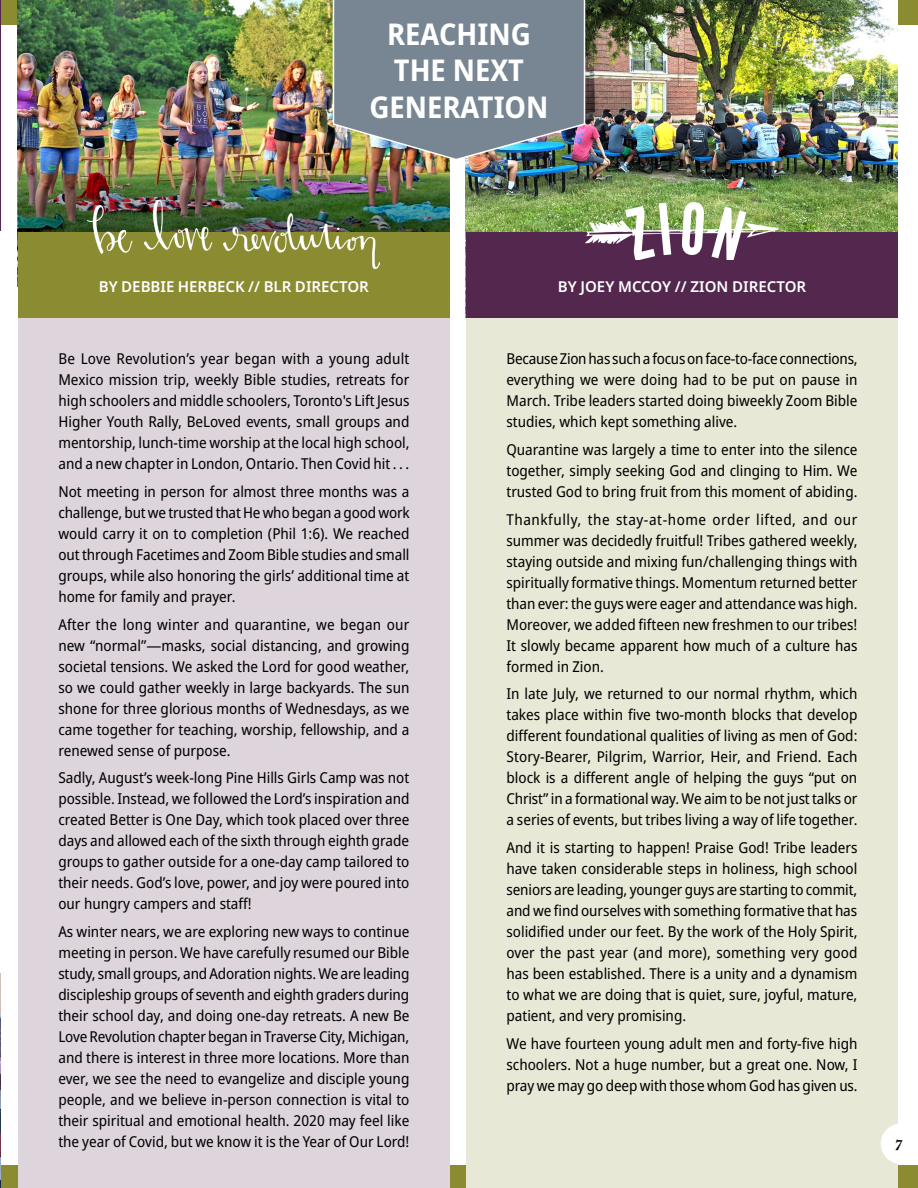
<style>
.page{position:relative;width:918px;height:1188px;background:#fff}
.page>*{position:absolute;margin:0;border:0;box-sizing:border-box;transform-origin:0 0}
.t1{font:700 semi-condensed 30px/36.8px "Noto Sans";color:#fff;text-align:center}
.t2{font:semi-condensed 15px/21px "Noto Sans";color:#000;text-align:justify}
.t3{font:600 15px "Noto Sans";color:#fff}
.t4{font:italic 700 15px "New Baskerville";color:#000}
</style>
<div class="page">
<div style="left:0;top:0;width:918px;height:25px;background:#8b8c31"></div>
<div style="left:0;top:1165px;width:918px;height:23px;background:#8b8c31"></div>
<hr style="left:0;top:0;width:1px;height:231px;background:#54284e">
<img style="left:0;top:974px;width:1px;height:214px">
<div style="left:18px;top:0;width:432px;height:1188px;background:#ddd4dc"></div>
<img style="left:18px;top:0;width:314px;height:158px">
<img style="left:18px;top:158px;width:432px;height:74px">
<div style="left:466px;top:0;width:432px;height:1188px;background:#e8e8d6"></div>
<svg style="left:881px;top:1124px;width:17px;height:40px"></svg>
<img style="left:466px;top:0;width:432px;height:232px">
<div style="left:466px;top:232px;width:432px;height:85px;background:#54284e"></div>
<svg style="left:585px;top:201px;width:194px;height:59px"></svg>
<div style="left:18px;top:232px;width:432px;height:85px;background:#8b8c31"></div>
<img style="left:88px;top:200px;width:292px;height:69px">
<svg style="left:332px;top:0;width:254px;height:161px;background:#7b8891"></svg>
<h1 class="t1" style="left:369px;top:16px;width:181px">REACHING<br>THE NEXT<br>GENERATION</h1>
<p class="t3" style="left:99px;top:276px;width:272px">BY DEBBIE HERBECK // BLR DIRECTOR</p>
<p class="t3" style="left:558px;top:276px;width:250px">BY JOEY MCCOY // ZION DIRECTOR</p>
<p class="t2" style="left:58px;top:349px;width:353px">Be Love Revolution’s year began with a young adult Mexico mission trip, weekly Bible studies, retreats for high schoolers and middle schoolers, Toronto's Lift Jesus Higher Youth Rally, BeLoved events, small groups and mentorship, lunch-time worship at the local high school, and a new chapter in London, Ontario. Then Covid hit . . .</p>
<p class="t2" style="left:58px;top:481px;width:353px">Not meeting in person for almost three months was a challenge, but we trusted that He who began a good work would carry it on to completion (Phil 1:6). We reached out through Facetimes and Zoom Bible studies and small groups, while also honoring the girls’ additional time at home for family and prayer.</p>
<p class="t2" style="left:58px;top:614px;width:353px">After the long winter and quarantine, we began our new “normal”—masks, social distancing, and growing societal tensions. We asked the Lord for good weather, so we could gather weekly in large backyards. The sun shone for three glorious months of Wednesdays, as we came together for teaching, worship, fellowship, and a renewed sense of purpose.</p>
<p class="t2" style="left:58px;top:768px;width:353px">Sadly, August’s week-long Pine Hills Girls Camp was not possible. Instead, we followed the Lord’s inspiration and created Better is One Day, which took placed over three days and allowed each of the sixth through eighth grade groups to gather outside for a one-day camp tailored to their needs. God’s love, power, and joy were poured into our hungry campers and staff!</p>
<p class="t2" style="left:58px;top:922px;width:353px">As winter nears, we are exploring new ways to continue meeting in person. We have carefully resumed our Bible study, small groups, and Adoration nights. We are leading discipleship groups of seventh and eighth graders during their school day, and doing one-day retreats. A new Be Love Revolution chapter began in Traverse City, Michigan, and there is interest in three more locations. More than ever, we see the need to evangelize and disciple young people, and we believe in-person connection is vital to their spiritual and emotional health. 2020 may feel like the year of Covid, but we know it is the Year of Our Lord!</p>
<p class="t2" style="left:506px;top:349px;width:353px">Because Zion has such a focus on face-to-face connections, everything we were doing had to be put on pause in March. Tribe leaders started doing biweekly Zoom Bible studies, which kept something alive.</p>
<p class="t2" style="left:506px;top:439px;width:353px">Quarantine was largely a time to enter into the silence together, simply seeking God and clinging to Him. We trusted God to bring fruit from this moment of abiding.</p>
<p class="t2" style="left:506px;top:509px;width:353px">Thankfully, the stay-at-home order lifted, and our summer was decidedly fruitful! Tribes gathered weekly, staying outside and mixing fun/challenging things with spiritually formative things. Momentum returned better than ever: the guys were eager and attendance was high.<br>Moreover, we added fifteen new freshmen to our tribes!<br>It slowly became apparent how much of a culture has formed in Zion.</p>
<p class="t2" style="left:506px;top:684px;width:353px">In late July, we returned to our normal rhythm, which takes place within five two-month blocks that develop different foundational qualities of living as men of God:<br>Story-Bearer, Pilgrim, Warrior, Heir, and Friend. Each block is a different angle of helping the guys “put on Christ” in a formational way. We aim to be not just talks or a series of events, but tribes living a way of life together.</p>
<p class="t2" style="left:506px;top:838px;width:353px">And it is starting to happen! Praise God! Tribe leaders have taken considerable steps in holiness, high school seniors are leading, younger guys are starting to commit, and we find ourselves with something formative that has solidified under our feet. By the work of the Holy Spirit, over the past year (and more), something very good has been established. There is a unity and a dynamism to what we are doing that is quiet, sure, joyful, mature, patient, and very promising.</p>
<p class="t2" style="left:506px;top:1033px;width:353px">We have fourteen young adult men and forty-five high schoolers. Not a huge number, but a great one. Now, I pray we may go deep with those whom God has given us.</p>
<p class="t4" style="left:893px;top:1136px;width:9px">7</p>
</div>
